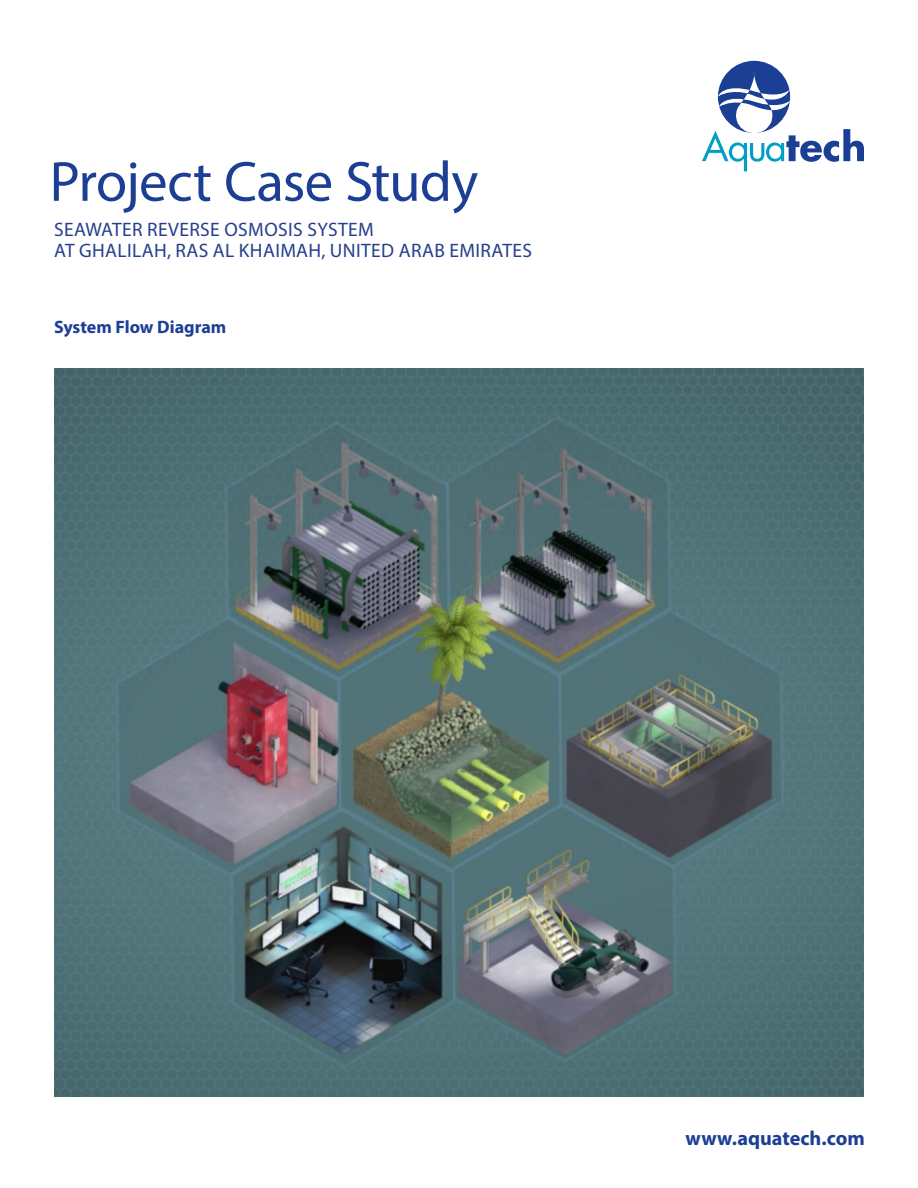
<style>
.page{position:relative;width:918px;height:1188px;background:#fff}
.page>*{position:absolute;margin:0;border:0;box-sizing:border-box;transform-origin:0 0}
.t1{font:57px "Myriad Pro";letter-spacing:-.015em;color:#1c3f95}
.t2{font:700 20.25px "Myriad Pro";color:#1c3f95}
.t3{font:19.5px "Myriad Pro";letter-spacing:.02em;color:#253f8e}
.t4{font:700 18px "Myriad Pro";color:#1c3f95}
</style>
<div class="page">
<div style="left:718px;top:61px;width:72px;height:72px;background:#1b3f94;border-radius:50%"></div>
<svg style="left:702px;top:71px;width:162px;height:100px"></svg>
<img style="left:54px;top:369px;width:810px;height:727px">
<p class="t1" style="left:50px;top:147px;width:430px">Project Case Study</p>
<p class="t3" style="left:54px;top:217px;width:321px">SEAWATER REVERSE OSMOSIS SYSTEM</p>
<p class="t3" style="left:54px;top:238px;width:479px">AT GHALILAH, RAS AL KHAIMAH, UNITED ARAB EMIRATES</p>
<p class="t4" style="left:54px;top:315px;width:174px">System Flow Diagram</p>
<p class="t2" style="left:686px;top:1125px;width:181px">www.aquatech.com</p>
</div>
